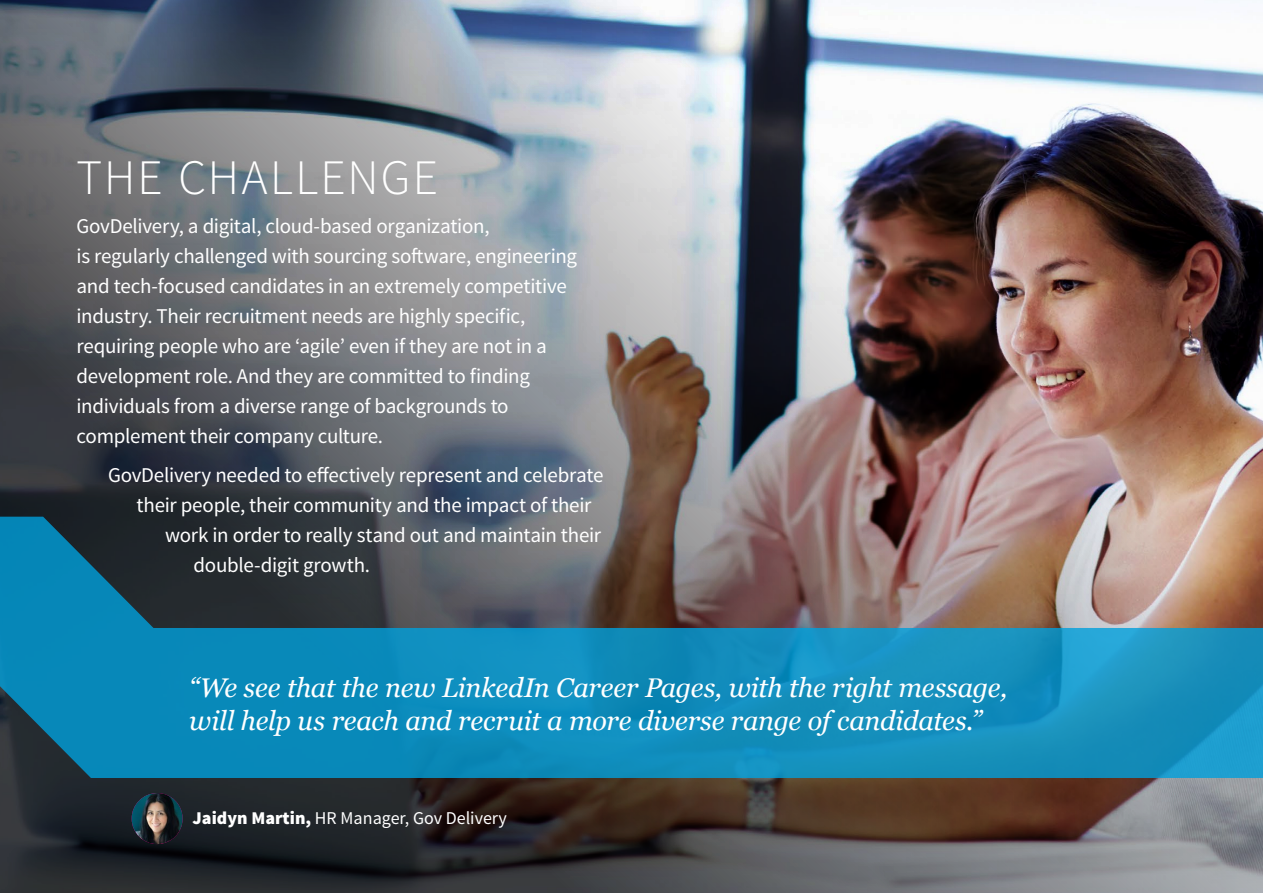
<style>
.page{position:relative;width:1263px;height:893px;background:#fff}
.page>*{position:absolute;margin:0;border:0;box-sizing:border-box;transform-origin:0 0}
.t1{font:300 49.5px "Source Sans Pro";letter-spacing:.045em;color:#fff}
.t2{font:italic 27px/33px "Georgia";letter-spacing:-.01em;color:#fff}
.t3{font:21px/30px "Source Sans Pro";letter-spacing:-.015em;color:#fff}
.t4{font:18px "Source Sans Pro";color:#fff}
.s1{font-weight:900}
</style>
<div class="page">
<img style="left:0;top:0;width:1263px;height:893px">
<img style="left:0;top:506px;width:1263px;height:273px">
<img style="left:132px;top:793px;width:51px;height:51px;border-radius:26px">
<h1 class="t1" style="left:77px;top:148px;width:363px">THE CHALLENGE</h1>
<p class="t3" style="left:77px;top:211px;width:502px">GovDelivery, a digital, cloud-based organization,<br>is regularly challenged with sourcing software, engineering and tech-focused candidates in an extremely competitive industry. Their recruitment needs are highly specific, requiring people who are ‘agile’ even if they are not in a development role. And they are committed to finding individuals from a diverse range of backgrounds to complement their company culture.</p>
<p class="t3" style="left:108px;top:460px;width:497px">GovDelivery needed to effectively represent and celebrate</p>
<p class="t3" style="left:137px;top:490px;width:456px">their people, their community and the impact of their</p>
<p class="t3" style="left:165px;top:520px;width:438px">work in order to really stand out and maintain their</p>
<p class="t3" style="left:194px;top:550px;width:178px">double-digit growth.</p>
<p class="t2" style="left:189px;top:672px;width:820px">“We see that the new LinkedIn Career Pages, with the right message, will help us reach and recruit a more diverse range of candidates.”</p>
<p class="t4" style="left:193px;top:806px;width:316px"><span class="s1">Jaidyn Martin,</span> HR Manager, Gov Delivery</p>
</div>
